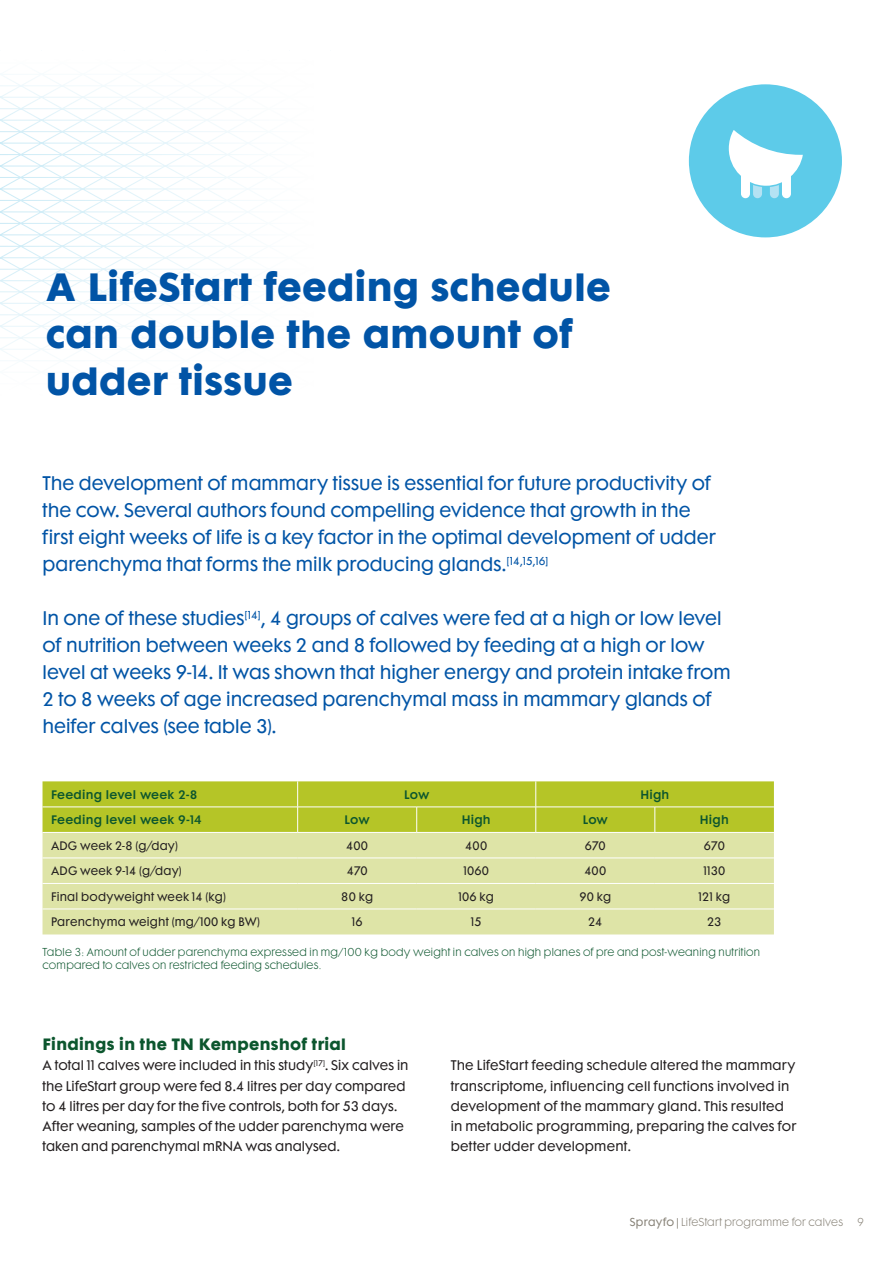
<style>
.page{position:relative;width:893px;height:1263px;background:#fff}
.page>*{position:absolute;margin:0;border:0;box-sizing:border-box;transform-origin:0 0}
._12_Main_heading_2_M{font:700 36px/47.2px "Futura Maxi Std";letter-spacing:.01em;color:#0154a6}
._04_introduction_Boo{font:18px/27px "Futura Maxi Std";color:#0154a6}
._02_Body_text_headin{font:700 15px "Futura Maxi Std";letter-spacing:.02em;color:#0c562e}
._01_Body_Text{font:12.75px/20.2px "Futura Maxi Std";letter-spacing:.01em;color:#231f20}
._02_Body_text_headin-2{font:11.25px "Futura Maxi Std";letter-spacing:.02em;color:#231f20}
._02_Body_text_headin-3{font:600 11.25px "Futura Maxi Std";letter-spacing:.02em;color:#0c562e}
._03_Caption_text{font:300 10.5px/13.5px "Futura Maxi Std";letter-spacing:.02em;color:#0c562e}
.t1{font:300 10.5px "Futura Maxi Std";letter-spacing:.02em;color:#878277}
.s1{font-weight:400}
</style>
<div class="page">
<div style="left:43px;top:833px;width:731px;height:101px;background:#dee4a7"></div>
<hr style="left:43px;top:858px;width:255px;height:1px;background:#fff">
<hr style="left:298px;top:858px;width:119px;height:1px;background:#fff">
<hr style="left:417px;top:858px;width:119px;height:1px;background:#fff">
<hr style="left:536px;top:858px;width:119px;height:1px;background:#fff">
<hr style="left:655px;top:858px;width:119px;height:1px;background:#fff">
<hr style="left:43px;top:883px;width:255px;height:1px;background:#fff">
<hr style="left:298px;top:883px;width:119px;height:1px;background:#fff">
<hr style="left:417px;top:883px;width:119px;height:1px;background:#fff">
<hr style="left:536px;top:883px;width:119px;height:1px;background:#fff">
<hr style="left:655px;top:883px;width:119px;height:1px;background:#fff">
<hr style="left:43px;top:909px;width:255px;height:1px;background:#fff">
<hr style="left:298px;top:909px;width:119px;height:1px;background:#fff">
<hr style="left:417px;top:909px;width:119px;height:1px;background:#fff">
<hr style="left:536px;top:909px;width:119px;height:1px;background:#fff">
<hr style="left:655px;top:909px;width:119px;height:1px;background:#fff">
<svg style="left:43px;top:781px;width:731px;height:51px;background:#b7c62e"></svg>
<div style="left:689px;top:84px;width:153px;height:153px;background:#5dcbe9;border-radius:50%"></div>
<svg style="left:729px;top:130px;width:74px;height:68px"></svg>
<p class="_12_Main_heading_2_M" style="left:46px;top:262px;width:567px">A LifeStart feeding schedule can double the amount of udder tissue</p>
<p class="_04_introduction_Boo" style="left:43px;top:469px;width:675px">The development of mammary tissue is essential for future productivity of the cow. Several authors found compelling evidence that growth in the first eight weeks of life is a key factor in the optimal development of udder parenchyma that forms the milk producing glands.<sup>[14,15,16]</sup></p>
<p class="_04_introduction_Boo" style="left:43px;top:604px;width:690px">In one of these studies<sup>[14]</sup>, 4 groups of calves were fed at a high or low level of nutrition between weeks 2 and 8 followed by feeding at a high or low level at weeks 9-14. It was shown that higher energy and protein intake from 2 to 8 weeks of age increased parenchymal mass in mammary glands of heifer calves (see table 3).</p>
<p class="_02_Body_text_headin-3" style="left:51px;top:787px;width:148px">Feeding level week 2-8</p>
<p class="_02_Body_text_headin-3" style="left:404px;top:787px;width:27px">Low</p>
<p class="_02_Body_text_headin-3" style="left:640px;top:787px;width:30px">High</p>
<p class="_02_Body_text_headin-3" style="left:51px;top:812px;width:152px">Feeding level week 9-14</p>
<p class="_02_Body_text_headin-3" style="left:345px;top:812px;width:27px">Low</p>
<p class="_02_Body_text_headin-3" style="left:462px;top:812px;width:30px">High</p>
<p class="_02_Body_text_headin-3" style="left:583px;top:812px;width:27px">Low</p>
<p class="_02_Body_text_headin-3" style="left:700px;top:812px;width:30px">High</p>
<p class="_02_Body_text_headin-2" style="left:51px;top:838px;width:129px">ADG week 2-8 (g/day)</p>
<p class="_02_Body_text_headin-2" style="left:346px;top:838px;width:23px">400</p>
<p class="_02_Body_text_headin-2" style="left:465px;top:838px;width:23px">400</p>
<p class="_02_Body_text_headin-2" style="left:585px;top:838px;width:22px">670</p>
<p class="_02_Body_text_headin-2" style="left:704px;top:838px;width:22px">670</p>
<p class="_02_Body_text_headin-2" style="left:51px;top:864px;width:132px">ADG week 9-14 (g/day)</p>
<p class="_02_Body_text_headin-2" style="left:347px;top:864px;width:23px">470</p>
<p class="_02_Body_text_headin-2" style="left:463px;top:864px;width:27px">1060</p>
<p class="_02_Body_text_headin-2" style="left:584px;top:864px;width:23px">400</p>
<p class="_02_Body_text_headin-2" style="left:703px;top:864px;width:23px">1130</p>
<p class="_02_Body_text_headin-2" style="left:51px;top:889px;width:176px">Final bodyweight week 14 (kg)</p>
<p class="_02_Body_text_headin-2" style="left:341px;top:889px;width:33px">80 kg</p>
<p class="_02_Body_text_headin-2" style="left:458px;top:889px;width:37px">106 kg</p>
<p class="_02_Body_text_headin-2" style="left:579px;top:889px;width:33px">90 kg</p>
<p class="_02_Body_text_headin-2" style="left:699px;top:889px;width:33px">121 kg</p>
<p class="_02_Body_text_headin-2" style="left:51px;top:915px;width:211px">Parenchyma weight (mg/100 kg BW)</p>
<p class="_02_Body_text_headin-2" style="left:352px;top:915px;width:12px">16</p>
<p class="_02_Body_text_headin-2" style="left:471px;top:915px;width:12px">15</p>
<p class="_02_Body_text_headin-2" style="left:588px;top:915px;width:16px">24</p>
<p class="_02_Body_text_headin-2" style="left:707px;top:915px;width:16px">23</p>
<p class="_03_Caption_text" style="left:43px;top:945px;width:719px">Table 3: Amount of udder parenchyma expressed in mg/100 kg body weight in calves on high planes of pre and post-weaning nutrition compared to calves on restricted feeding schedules.</p>
<p class="_02_Body_text_headin" style="left:43px;top:1033px;width:305px">Findings in the TN Kempenshof trial</p>
<p class="_01_Body_Text" style="left:43px;top:1055px;width:367px">A total 11 calves were included in this study<sup>[17]</sup>. Six calves in the LifeStart group were fed 8.4 litres per day compared to 4 litres per day for the five controls, both for 53 days.<br>After weaning, samples of the udder parenchyma were taken and parenchymal mRNA was analysed.</p>
<p class="_01_Body_Text" style="left:451px;top:1055px;width:347px">The LifeStart feeding schedule altered the mammary transcriptome, influencing cell functions involved in development of the mammary gland. This resulted in metabolic programming, preparing the calves for better udder development.</p>
<p class="t1" style="left:630px;top:1215px;width:215px"><span class="s1">Sprayfo |</span> LifeStart programme for calves</p>
<p class="t1" style="left:857px;top:1216px;width:9px">9</p>
</div>
